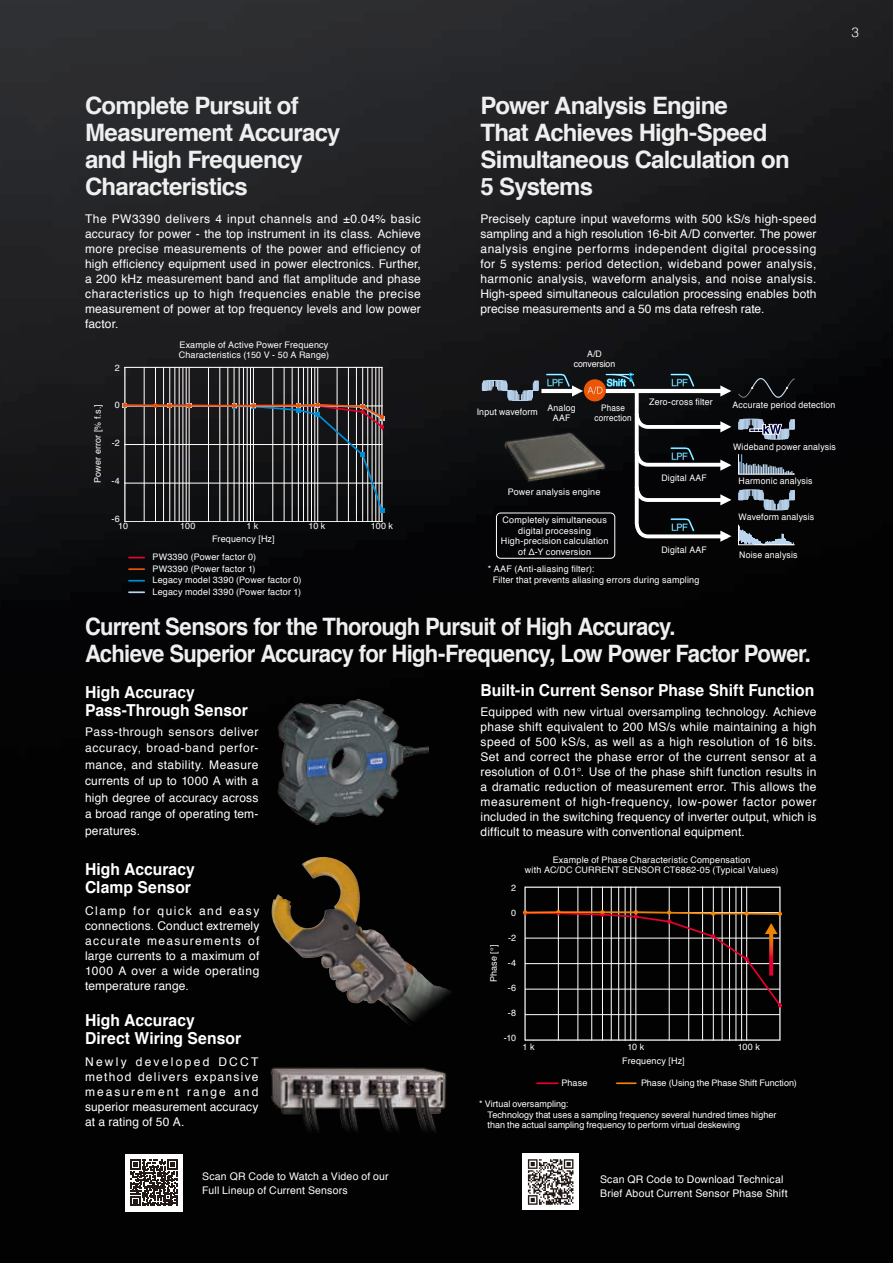
<style>
.page{position:relative;width:893px;height:1263px;background:#fff}
.page>*{position:absolute;margin:0;border:0;box-sizing:border-box;transform-origin:0 0}
.t1{font:700 24px/27px "Helvetica";letter-spacing:-.035em;color:#efeff0}
.t2{font:700 24px/27px "Helvetica";letter-spacing:-.035em;color:#efeff0;scale:.92 1}
.t3{font:700 16.5px/18px "Helvetica";color:#fff;scale:.95 1}
.t4{font:300 13.5px "Helvetica";color:#fff}
.t5{font:12px/15px "Helvetica";letter-spacing:.01em;color:#fff;text-align:justify}
.t6{font:10.5px/13.5px "Helvetica";letter-spacing:.015em;color:#fff}
.t7{font:9px/10.5px "Helvetica";letter-spacing:.02em;color:#fff}
.t8{font:9px/10.5px "Helvetica";color:#fff}
.t9{font:9px/10.5px "Helvetica";letter-spacing:.02em;color:#fff;text-align:center;scale:.9 1}
.t10{font:9px/10.5px "Helvetica";letter-spacing:-.01em;color:#fff;text-align:center}
</style>
<div class="page">
<img style="left:0;top:0;width:893px;height:1263px">
<hr style="left:537px;top:1082px;width:21px;height:2px;background:#e6002d">
<svg style="left:617px;top:1082px;width:19px;height:2px"></svg>
<hr style="left:525px;top:1040px;width:255px;height:1px;background:#fff">
<svg style="left:523px;top:887px;width:259px;height:153px;background:#251f1f"></svg>
<svg style="left:123px;top:367px;width:261px;height:155px;background:#3d3b3d"></svg>
<svg style="left:129px;top:557px;width:15px;height:1px"></svg>
<svg style="left:129px;top:568px;width:15px;height:2px"></svg>
<svg style="left:129px;top:580px;width:15px;height:2px"></svg>
<svg style="left:129px;top:591px;width:15px;height:2px"></svg>
<img style="left:0;top:755px;width:1px;height:508px">
<svg style="left:482px;top:380px;width:57px;height:21px"></svg>
<svg style="left:738px;top:490px;width:57px;height:55px;background:#383e46"></svg>
<svg style="left:541px;top:389px;width:5px;height:4px"></svg>
<svg style="left:738px;top:417px;width:57px;height:24px"></svg>
<svg style="left:738px;top:454px;width:57px;height:20px"></svg>
<svg style="left:738px;top:378px;width:57px;height:20px"></svg>
<svg style="left:546px;top:373px;width:185px;height:169px;background:#27282a"></svg>
<img style="left:271px;top:859px;width:69px;height:121px">
<img style="left:263px;top:1059px;width:191px;height:93px">
<div style="left:496px;top:513px;width:119px;height:45px;border:1px solid #fff;border-radius:4px"></div>
<img style="left:495px;top:424px;width:119px;height:68px">
<div style="left:125px;top:1154px;width:58px;height:58px;background:#fff"></div>
<svg style="left:131px;top:1159px;width:46px;height:47px"></svg>
<div style="left:522px;top:1153px;width:57px;height:57px;background:#fff"></div>
<svg style="left:528px;top:1159px;width:45px;height:46px"></svg>
<img style="left:230px;top:699px;width:198px;height:158px">
<p class="t4" style="left:851px;top:21px;width:9px">3</p>
<h1 class="t1" style="left:85px;top:93px;width:257px">Complete Pursuit of<br>Measurement Accuracy and High Frequency<br>Characteristics</h1>
<h1 class="t1" style="left:480px;top:93px;width:311px">Power Analysis Engine<br>That Achieves High-Speed<br>Simultaneous Calculation on<br>5 Systems</h1>
<p class="t5" style="left:85px;top:212px;width:337px">The PW3390 delivers 4 input channels and ±0.04% basic accuracy for power - the top instrument in its class. Achieve more precise measurements of the power and efficiency of high efficiency equipment used in power electronics. Further, a 200 kHz measurement band and flat amplitude and phase characteristics up to high frequencies enable the precise measurement of power at top frequency levels and low power factor.</p>
<p class="t5" style="left:480px;top:212px;width:337px">Precisely capture input waveforms with 500 kS/s high-speed sampling and a high resolution 16-bit A/D converter. The power analysis engine performs independent digital processing for 5 systems: period detection, wideband power analysis, harmonic analysis, waveform analysis, and noise analysis.<br>High-speed simultaneous calculation processing enables both precise measurements and a 50 ms data refresh rate.</p>
<p class="t7" style="left:115px;top:362px;width:7px">2</p>
<p class="t7" style="left:179px;top:340px;width:152px">Example of Active Power Frequency<br>Characteristics (150 V - 50 A Range)</p>
<p class="t7" style="left:93px;top:483px;width:80px;rotate:-90deg">Power error [% f.s.]</p>
<p class="t7" style="left:115px;top:400px;width:7px">0</p>
<p class="t7" style="left:112px;top:438px;width:10px">-2</p>
<p class="t7" style="left:111px;top:476px;width:10px">-4</p>
<p class="t7" style="left:111px;top:514px;width:10px">-6</p>
<p class="t7" style="left:118px;top:521px;width:11px">10</p>
<p class="t7" style="left:180px;top:521px;width:17px">100</p>
<p class="t7" style="left:246px;top:521px;width:14px">1 k</p>
<p class="t7" style="left:309px;top:521px;width:18px">10 k</p>
<p class="t7" style="left:371px;top:521px;width:24px">100 k</p>
<p class="t7" style="left:212px;top:534px;width:64px">Frequency [Hz]</p>
<p class="t7" style="left:153px;top:551px;width:151px;line-height:11.6px">PW3390 (Power factor 0)<br>PW3390 (Power factor 1)<br>Legacy model 3390 (Power factor 0)<br>Legacy model 3390 (Power factor 1)</p>
<p class="t7" style="left:477px;top:407px;width:63px">Input waveform</p>
<p class="t10" style="left:574px;top:349px;width:43px">A/D conversion</p>
<p class="t7" style="left:548px;top:402px;width:30px;text-align:center">Analog<br>AAF</p>
<p class="t9" style="left:594px;top:402px;width:43px">Phase correction</p>
<p class="t7" style="left:649px;top:397px;width:65px">Zero-cross filter</p>
<p class="t7" style="left:508px;top:487px;width:94px">Power analysis engine</p>
<p class="t7" style="left:501px;top:515px;width:109px;text-align:center">Completely simultaneous digital processing<br>High-precision calculation of Δ-Y conversion</p>
<p class="t7" style="left:661px;top:473px;width:47px">Digital AAF</p>
<p class="t7" style="left:661px;top:545px;width:47px">Digital AAF</p>
<p class="t7" style="left:493px;top:564px;width:208px;text-indent:-5px">* AAF (Anti-aliasing filter):<br>Filter that prevents aliasing errors during sampling</p>
<p class="t7" style="left:733px;top:400px;width:104px">Accurate period detection</p>
<p class="t7" style="left:733px;top:442px;width:104px">Wideband power analysis</p>
<p class="t7" style="left:739px;top:475px;width:75px">Harmonic analysis</p>
<p class="t7" style="left:739px;top:511px;width:77px">Waveform analysis</p>
<p class="t7" style="left:739px;top:550px;width:60px">Noise analysis</p>
<h1 class="t2" style="left:85px;top:613px;width:790px">Current Sensors for the Thorough Pursuit of High Accuracy.<br>Achieve Superior Accuracy for High-Frequency, Low Power Factor Power.</h1>
<p class="t5" style="left:481px;top:704px;width:337px">Equipped with new virtual oversampling technology. Achieve phase shift equivalent to 200 MS/s while maintaining a high speed of 500 kS/s, as well as a high resolution of 16 bits.<br>Set and correct the phase error of the current sensor at a resolution of 0.01°. Use of the phase shift function results in a dramatic reduction of measurement error. This allows the measurement of high-frequency, low-power factor power included in the switching frequency of inverter output, which is difficult to measure with conventional equipment.</p>
<h2 class="t3" style="left:481px;top:682px;width:353px">Built-in Current Sensor Phase Shift Function</h2>
<h2 class="t3" style="left:85px;top:683px;width:173px">High Accuracy<br>Pass-Through Sensor</h2>
<p class="t5" style="left:85px;top:724px;width:175px;line-height:16.5px">Pass-through sensors deliver accuracy, broad-band perfor&shy;mance, and stability. Measure currents of up to 1000 A with a high degree of accuracy across a broad range of operating tem&shy;peratures.</p>
<h2 class="t3" style="left:85px;top:860px;width:117px">High Accuracy<br>Clamp Sensor</h2>
<p class="t5" style="left:85px;top:903px;width:176px">Clamp for quick and easy connections. Conduct extremely accurate measurements of large currents to a maximum of 1000 A over a wide operating temperature range.</p>
<h2 class="t3" style="left:85px;top:1011px;width:166px">High Accuracy<br>Direct Wiring Sensor</h2>
<p class="t5" style="left:85px;top:1054px;width:175px">Newly developed DCCT method delivers expansive measurement range and superior measurement accuracy at a rating of 50 A.</p>
<p class="t7" style="left:511px;top:883px;width:7px">2</p>
<p class="t7" style="left:489px;top:982px;width:39px;rotate:-90deg">Phase [°]</p>
<p class="t7" style="left:511px;top:908px;width:7px">0</p>
<p class="t7" style="left:508px;top:933px;width:10px">-2</p>
<p class="t7" style="left:508px;top:958px;width:10px">-4</p>
<p class="t7" style="left:508px;top:983px;width:10px">-6</p>
<p class="t7" style="left:508px;top:1008px;width:10px">-8</p>
<p class="t7" style="left:504px;top:1033px;width:14px">-10</p>
<p class="t7" style="left:525px;top:854px;width:255px;text-align:center">Example of Phase Characteristic Compensation<br>with AC/DC CURRENT SENSOR CT6862-05 (Typical Values)</p>
<p class="t7" style="left:523px;top:1042px;width:14px">1 k</p>
<p class="t7" style="left:627px;top:1042px;width:18px">10 k</p>
<p class="t7" style="left:738px;top:1042px;width:24px">100 k</p>
<p class="t7" style="left:561px;top:1077px;width:28px">Phase</p>
<p class="t8" style="left:641px;top:1077px;width:157px">Phase (Using the Phase Shift Function)</p>
<p class="t7" style="left:622px;top:1055px;width:64px">Frequency [Hz]</p>
<p class="t8" style="left:488px;top:1099px;width:290px;text-indent:-9px">* Virtual oversampling:<br>Technology that uses a sampling frequency several hundred times higher than the actual sampling frequency to perform virtual deskewing</p>
<p class="t6" style="left:202px;top:1170px;width:188px">Scan QR Code to Watch a Video of our<br>Full Lineup of Current Sensors</p>
<p class="t6" style="left:600px;top:1173px;width:189px">Scan QR Code to Download Technical<br>Brief About Current Sensor Phase Shift</p>
</div>
